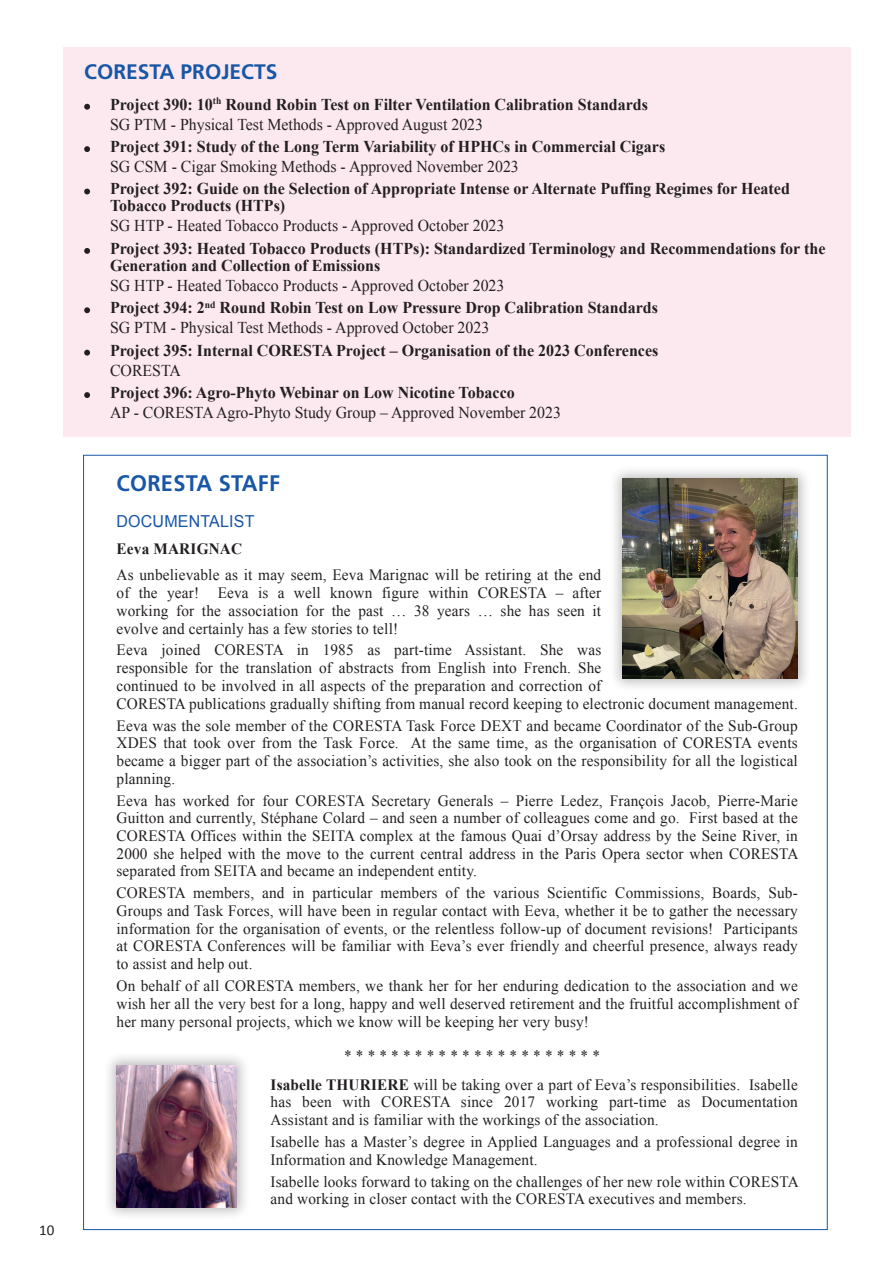
<style>
.page{position:relative;width:893px;height:1263px;background:#fff}
.page>*{position:absolute;margin:0;border:0;box-sizing:border-box;transform-origin:0 0}
.t1{font:700 22.5px "Frutiger LT Pro";letter-spacing:.01em;color:#1856a6}
.t2{font:700 21px "Frutiger LT Pro";color:#1856a6}
.t3{font:700 16.5px/17px "Times New Roman";color:#231f20}
.t4{font:16.5px "Times New Roman";color:#231f20;scale:.96 1}
.t5{font:16.5px "Arial";letter-spacing:.01em;color:#1856a6}
.t6{font:15.75px/17.7px "Times New Roman";letter-spacing:.01em;color:#231f20;text-align:justify}
.t7{font:700 15.75px "Times New Roman";letter-spacing:.01em;color:#231f20}
.t8{font:15px "Calibri";color:#231f20}
.s1{font-weight:400}
.s2{font-weight:700}
</style>
<div class="page">
<div style="left:63px;top:47px;width:787px;height:389px;background:#fce9f0"></div>
<svg style="left:84px;top:104px;width:6px;height:6px"></svg>
<svg style="left:84px;top:146px;width:6px;height:6px"></svg>
<svg style="left:84px;top:189px;width:6px;height:5px"></svg>
<svg style="left:84px;top:248px;width:6px;height:6px"></svg>
<svg style="left:84px;top:307px;width:6px;height:6px"></svg>
<svg style="left:84px;top:350px;width:6px;height:6px"></svg>
<svg style="left:84px;top:392px;width:6px;height:6px"></svg>
<div style="left:609px;top:465px;width:203px;height:227px;background:#231f20;opacity:.3"></div>
<img style="left:622px;top:479px;width:176px;height:200px">
<div style="left:103px;top:1051px;width:148px;height:170px;background:#231f20;opacity:.3"></div>
<img style="left:117px;top:1065px;width:120px;height:142px">
<p class="t8" style="left:39px;top:1221px;width:17px">10</p>
<h2 class="t2" style="left:84px;top:59px;width:195px">CORESTA PROJECTS</h2>
<p class="t3" style="left:110px;top:94px;width:539px;line-height:20px">Project 390: 10<sup>th</sup> Round Robin Test on Filter Ventilation Calibration Standards<br><span class="s1">SG PTM - Physical Test Methods - Approved August 2023</span></p>
<p class="t3" style="left:110px;top:138px;width:557px">Project 391: Study of the Long Term Variability of HPHCs in Commercial Cigars</p>
<p class="t4" style="left:110px;top:155px;width:427px">SG CSM - Cigar Smoking Methods - Approved November 2023</p>
<p class="t3" style="left:110px;top:180px;width:681px">Project 392: Guide on the Selection of Appropriate Intense or Alternate Puffing Regimes for Heated<br>Tobacco Products (HTPs)</p>
<p class="t4" style="left:110px;top:215px;width:412px">SG HTP - Heated Tobacco Products - Approved October 2023</p>
<p class="t3" style="left:110px;top:239px;width:717px">Project 393: Heated Tobacco Products (HTPs): Standardized Terminology and Recommendations for the<br>Generation and Collection of Emissions</p>
<p class="t3" style="left:110px;top:274px;width:549px;line-height:22.5px"><span class="s1">SG HTP - Heated Tobacco Products - Approved October 2023<br></span>Project 394: 2<sup>nd</sup> Round Robin Test on Low Pressure Drop Calibration Standards</p>
<p class="t4" style="left:110px;top:316px;width:396px">SG PTM - Physical Test Methods - Approved October 2023</p>
<p class="t3" style="left:110px;top:341px;width:550px">Project 395: Internal CORESTA Project – Organisation of the 2023 Conferences</p>
<p class="t4" style="left:110px;top:359px;width:75px">CORESTA</p>
<p class="t3" style="left:110px;top:384px;width:406px">Project 396: Agro-Phyto Webinar on Low Nicotine Tobacco</p>
<p class="t4" style="left:110px;top:401px;width:471px">AP - CORESTA Agro-Phyto Study Group – Approved November 2023</p>
<h1 class="t1" style="left:117px;top:470px;width:165px">CORESTA STAFF</h1>
<p class="t5" style="left:117px;top:512px;width:140px">DOCUMENTALIST</p>
<p class="t7" style="left:117px;top:538px;width:127px">Eeva MARIGNAC</p>
<p class="t6" style="left:117px;top:566px;width:486px">As unbelievable as it may seem, Eeva Marignac will be retiring at the end of the year! Eeva is a well known figure within CORESTA – after working for the association for the past … 38 years … she has seen it evolve and certainly has a few stories to tell!</p>
<p class="t6" style="left:117px;top:641px;width:683px;text-align:left">Eeva joined CORESTA in 1985 as part-time Assistant. She was<br>responsible for the translation of abstracts from English into French. She<br>continued to be involved in all aspects of the preparation and correction of<br>CORESTA publications gradually shifting from manual record keeping to electronic document management.</p>
<p class="t6" style="left:117px;top:716px;width:683px">Eeva was the sole member of the CORESTA Task Force DEXT and became Coordinator of the Sub-Group XDES that took over from the Task Force. At the same time, as the organisation of CORESTA events became a bigger part of the association’s activities, she also took on the responsibility for all the logistical planning.</p>
<p class="t6" style="left:117px;top:791px;width:684px">Eeva has worked for four CORESTA Secretary Generals – Pierre Ledez, François Jacob, Pierre-Marie Guitton and currently, Stéphane Colard – and seen a number of colleagues come and go. First based at the CORESTA Offices within the SEITA complex at the famous Quai d’Orsay address by the Seine River, in 2000 she helped with the move to the current central address in the Paris Opera sector when CORESTA separated from SEITA and became an independent entity.</p>
<p class="t6" style="left:117px;top:884px;width:683px">CORESTA members, and in particular members of the various Scientific Commissions, Boards, Sub-Groups and Task Forces, will have been in regular contact with Eeva, whether it be to gather the necessary information for the organisation of events, or the relentless follow-up of document revisions! Participants at CORESTA Conferences will be familiar with Eeva’s ever friendly and cheerful presence, always ready to assist and help out.</p>
<p class="t6" style="left:117px;top:977px;width:683px">On behalf of all CORESTA members, we thank her for her enduring dedication to the association and we wish her all the very best for a long, happy and well deserved retirement and the fruitful accomplishment of her many personal projects, which we know will be keeping her very busy!</p>
<p class="t6" style="left:271px;top:1041px;width:529px;line-height:28.3px;text-indent:73px">* * * * * * * * * * * * * * * * * * * * * *<br><span class="s2">Isabelle THURIERE</span> will be taking over a part of Eeva’s responsibilities. Isabelle</p>
<p class="t6" style="left:271px;top:1093px;width:529px">has been with CORESTA since 2017 working part-time as Documentation<br>Assistant and is familiar with the workings of the association.</p>
<p class="t6" style="left:271px;top:1132px;width:529px">Isabelle has a Master’s degree in Applied Languages and a professional degree in<br>Information and Knowledge Management.</p>
<p class="t6" style="left:271px;top:1172px;width:530px">Isabelle looks forward to taking on the challenges of her new role within CORESTA and working in closer contact with the CORESTA executives and members.</p>
</div>
